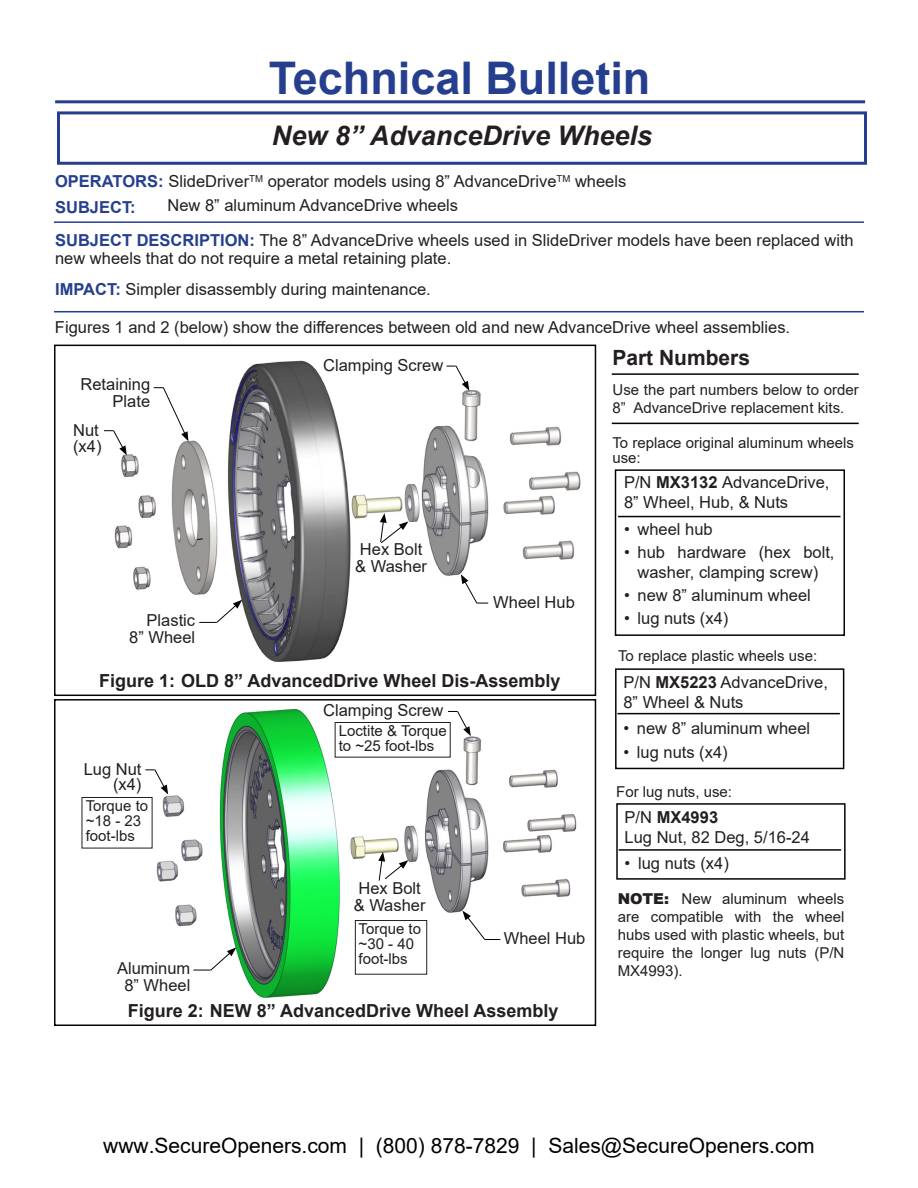
<style>
.page{position:relative;width:918px;height:1188px;background:#fff}
.page>*{position:absolute;margin:0;border:0;box-sizing:border-box;transform-origin:0 0}
.t1{font:700 45px "Arial";color:#253f8e}
.t2{font:italic 700 27px "Arial";color:#231f20}
.t3{font:21px "Arial";color:#000}
.t4{font:700 21px "Arial";color:#231f20}
.Body_text{font:700 18px "Arial";color:#231f20}
.Body_text-2{font:16.5px/19.8px "Arial";color:#231f20}
.Bullet_List_-_Circle{font:16.5px "Arial";color:#231f20}
.t5{font:700 16.5px "Arial";color:#231f20}
.Body_text-3{font:700 16.5px "Arial";color:#253f8e}
.t6{font:15px/18px "Arial";color:#231f20}
.s1{font-weight:700;color:#253f8e}
.s2{font-weight:700}
.s3{font-weight:400}
.s4{font-weight:900}
</style>
<div class="page">
<hr style="left:55px;top:100px;width:810px;height:3px;background:#253f8e">
<img style="left:114px;top:360px;width:467px;height:302px">
<div style="left:54px;top:345px;width:542px;height:351px;border:2px solid #040503"></div>
<div style="left:54px;top:699px;width:542px;height:327px;border:2px solid #040503"></div>
<hr style="left:54px;top:221px;width:810px;height:2px;background:#253f8e">
<hr style="left:54px;top:311px;width:810px;height:1px;background:#253f8e">
<div style="left:57px;top:111px;width:810px;height:54px;border:3px solid #253f8e"></div>
<img style="left:156px;top:709px;width:421px;height:289px">
<svg style="left:154px;top:387px;width:34px;height:54px"></svg>
<svg style="left:199px;top:600px;width:43px;height:24px"></svg>
<svg style="left:193px;top:947px;width:43px;height:24px"></svg>
<svg style="left:446px;top:365px;width:23px;height:26px"></svg>
<svg style="left:448px;top:710px;width:23px;height:26px"></svg>
<svg style="left:104px;top:429px;width:23px;height:26px"></svg>
<svg style="left:145px;top:769px;width:23px;height:26px"></svg>
<svg style="left:461px;top:574px;width:27px;height:30px"></svg>
<svg style="left:462px;top:911px;width:38px;height:30px"></svg>
<div style="left:615px;top:469px;width:230px;height:167px;border:2px solid #040503"></div>
<div style="left:615px;top:668px;width:229px;height:101px;border:2px solid #040503"></div>
<div style="left:616px;top:803px;width:230px;height:77px;border:2px solid #040503"></div>
<hr style="left:618px;top:516px;width:223px;height:1px;background:#040503">
<hr style="left:612px;top:373px;width:247px;height:2px;background:#040503">
<hr style="left:612px;top:423px;width:247px;height:1px;background:#040503">
<hr style="left:617px;top:713px;width:223px;height:1px;background:#040503">
<hr style="left:619px;top:849px;width:222px;height:2px;background:#040503">
<svg style="left:380px;top:513px;width:28px;height:31px"></svg>
<svg style="left:378px;top:852px;width:30px;height:29px"></svg>
<div style="left:355px;top:920px;width:72px;height:55px;border:1px solid #231f20"></div>
<div style="left:335px;top:722px;width:116px;height:36px;border:1px solid #231f20"></div>
<div style="left:82px;top:797px;width:70px;height:51px;border:1px solid #231f20"></div>
<svg style="left:196px;top:538px;width:8px;height:2px"></svg>
<h1 class="t1" style="left:269px;top:47px;width:383px">Technical Bulletin</h1>
<p class="t2" style="left:272px;top:118px;width:382px">New 8” AdvanceDrive Wheels</p>
<p class="Body_text-2" style="left:55px;top:172px;width:573px"><span class="s1">OPERATORS:</span> SlideDriver<sup>TM</sup> operator models using 8” AdvanceDrive<sup>TM</sup> wheels</p>
<p class="Body_text-3" style="left:55px;top:195px;width:82px">SUBJECT:</p>
<p class="Bullet_List_-_Circle" style="left:167px;top:194px;width:292px">New 8” aluminum AdvanceDrive wheels</p>
<p class="Body_text-2" style="left:55px;top:231px;width:800px;line-height:18px"><span class="s1">SUBJECT DESCRIPTION:</span> The 8” AdvanceDrive wheels used in SlideDriver models have been replaced with new wheels that do not require a metal retaining plate.</p>
<p class="Body_text-2" style="left:55px;top:279px;width:377px"><span class="s1">IMPACT:</span> Simpler disassembly during maintenance.</p>
<p class="Body_text-2" style="left:55px;top:317px;width:737px">Figures 1 and 2 (below) show the differences between old and new AdvanceDrive wheel assemblies.</p>
<p class="Body_text-2" style="left:81px;top:374px;width:71px">Retaining</p>
<p class="Body_text-2" style="left:113px;top:391px;width:39px">Plate</p>
<p class="Body_text-2" style="left:73px;top:420px;width:27px">Nut</p>
<p class="Body_text-2" style="left:73px;top:436px;width:30px">(x4)</p>
<p class="Body_text-2" style="left:147px;top:610px;width:50px">Plastic</p>
<p class="Body_text-2" style="left:129px;top:627px;width:68px">8” Wheel</p>
<p class="Body_text-2" style="left:323px;top:355px;width:122px">Clamping Screw</p>
<p class="Body_text-2" style="left:360px;top:539px;width:64px">Hex Bolt</p>
<p class="Body_text-2" style="left:355px;top:556px;width:73px">&amp; Washer</p>
<p class="Body_text-2" style="left:493px;top:592px;width:83px">Wheel Hub</p>
<p class="Body_text" style="left:99px;top:668px;width:463px">Figure 1: OLD 8” AdvancedDrive Wheel Dis-Assembly</p>
<p class="Body_text-2" style="left:323px;top:700px;width:122px">Clamping Screw</p>
<p class="Body_text-2" style="left:84px;top:762px;width:59px;line-height:15px;text-align:right">Lug Nut (x4)</p>
<p class="t6" style="left:86px;top:797px;width:64px">Torque to</p>
<p class="t6" style="left:86px;top:812px;width:57px">~18 - 23</p>
<p class="t6" style="left:86px;top:827px;width:51px">foot-lbs</p>
<p class="Body_text-2" style="left:117px;top:958px;width:75px">Aluminum</p>
<p class="Body_text-2" style="left:124px;top:975px;width:68px">8” Wheel</p>
<p class="t6" style="left:339px;top:722px;width:110px">Loctite &amp; Torque</p>
<p class="t6" style="left:339px;top:737px;width:97px">to ~25 foot-lbs</p>
<p class="Body_text-2" style="left:358px;top:878px;width:64px">Hex Bolt</p>
<p class="Body_text-2" style="left:354px;top:895px;width:73px">&amp; Washer</p>
<p class="t6" style="left:359px;top:921px;width:64px;line-height:15px">Torque to ~30 - 40</p>
<p class="t6" style="left:359px;top:950px;width:51px">foot-lbs</p>
<p class="Body_text-2" style="left:504px;top:929px;width:83px">Wheel Hub</p>
<p class="Body_text" style="left:128px;top:998px;width:432px">Figure 2: NEW 8” AdvancedDrive Wheel Assembly</p>
<p class="t4" style="left:612px;top:343px;width:139px">Part Numbers</p>
<p class="t6" style="left:613px;top:380px;width:248px">Use the part numbers below to order<br>8” AdvanceDrive replacement kits.</p>
<p class="t6" style="left:612px;top:434px;width:243px">To replace original aluminum wheels</p>
<p class="t6" style="left:612px;top:449px;width:30px">use:</p>
<p class="Body_text-2" style="left:624px;top:473px;width:207px">P/N <span class="s2">MX3132</span> AdvanceDrive,<br>8” Wheel, Hub, &amp; Nuts</p>
<p class="Body_text-2" style="left:624px;top:519px;width:90px">• wheel hub</p>
<p class="Body_text-2" style="left:624px;top:542px;width:212px;text-align:center">• hub hardware (hex bolt, washer, clamping screw)</p>
<p class="Body_text-2" style="left:624px;top:585px;width:188px">• new 8” aluminum wheel</p>
<p class="Body_text-2" style="left:624px;top:609px;width:106px">• lug nuts (x4)</p>
<p class="t6" style="left:618px;top:646px;width:201px">To replace plastic wheels use:</p>
<p class="Body_text-2" style="left:623px;top:672px;width:206px">P/N <span class="s2">MX5223</span> AdvanceDrive,<br>8” Wheel &amp; Nuts</p>
<p class="Body_text-2" style="left:623px;top:719px;width:188px">• new 8” aluminum wheel</p>
<p class="Body_text-2" style="left:623px;top:742px;width:106px">• lug nuts (x4)</p>
<p class="t6" style="left:616px;top:782px;width:117px">For lug nuts, use:</p>
<p class="t5" style="left:625px;top:805px;width:95px"><span class="s3">P/N</span> MX4993</p>
<p class="Body_text-2" style="left:625px;top:827px;width:187px">Lug Nut, 82 Deg, 5/16-24</p>
<p class="Body_text-2" style="left:625px;top:853px;width:106px">• lug nuts (x4)</p>
<p class="t6" style="left:618px;top:890px;width:228px;text-align:justify"><span class="s4">NOTE:</span> New aluminum wheels are compatible with the wheel hubs used with plastic wheels, but require the longer lug nuts (P/N MX4993).</p>
<p class="t3" style="left:103px;top:1131px;width:713px">www.SecureOpeners.com | (800) 878-7829 | Sales@SecureOpeners.com</p>
</div>
